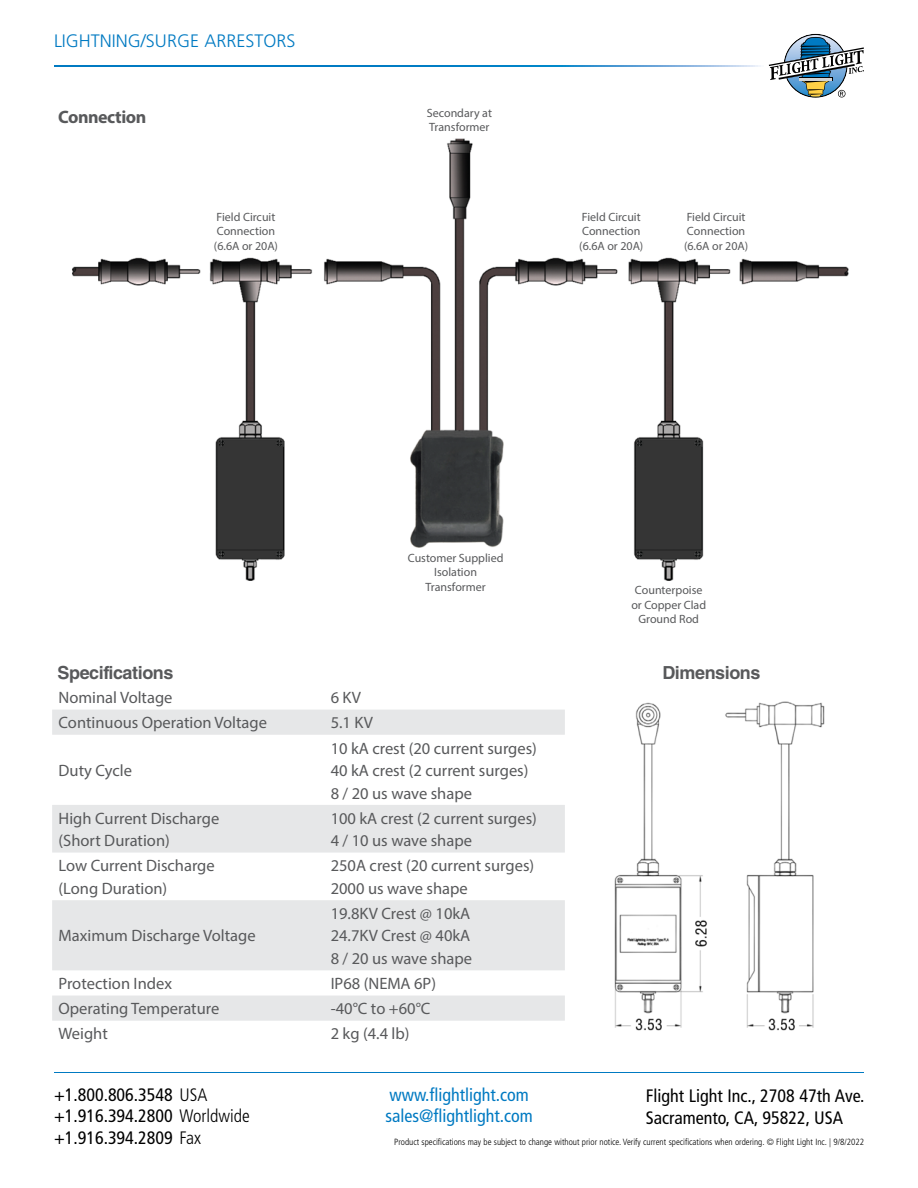
<style>
.page{position:relative;width:918px;height:1188px;background:#fff}
.page>*{position:absolute;margin:0;border:0;box-sizing:border-box;transform-origin:0 0}
.t1{font:condensed 18px/21.6px "Frutiger LT Std";color:#000}
.t2{font:condensed 18px/21.6px "Frutiger LT Std";color:#007ac2}
.t3{font:300 18px "Frutiger LT Std";color:#007ac2}
.t4{font:700 18px "Helvetica LT Std";letter-spacing:-.025em;color:#58595b}
.t5{font:700 18px "Myriad Pro";letter-spacing:-.025em;color:#58595b}
.t6{font:16.5px/22.5px "Myriad Pro";color:#58595b}
.t7{font:12px/14.4px "Myriad Pro";color:#58595b}
.t8{font:300 condensed 9px "Frutiger LT Std";color:#000}
.s1{font-weight:300}
</style>
<div class="page">
<svg style="left:54px;top:66px;width:707px;height:1px"></svg>
<hr style="left:54px;top:1073px;width:810px;height:1px;background:#007ac2">
<svg style="left:769px;top:34px;width:95px;height:64px"></svg>
<img style="left:548px;top:701px;width:277px;height:330px">
<img style="left:72px;top:138px;width:777px;height:443px">
<svg style="left:52px;top:710px;width:513px;height:311px;fill:#e6e7e8"></svg>
<p class="t3" style="left:54px;top:31px;width:243px">LIGHTNING/SURGE ARRESTORS</p>
<p class="t5" style="left:58px;top:106px;width:90px">Connection</p>
<p class="t7" style="left:427px;top:105px;width:67px">Secondary at<br>Transformer</p>
<p class="t7" style="left:214px;top:210px;width:66px">Field Circuit<br>Connection (6.6A or 20A)</p>
<p class="t7" style="left:579px;top:210px;width:66px">Field Circuit<br>Connection (6.6A or 20A)</p>
<p class="t7" style="left:684px;top:210px;width:66px">Field Circuit<br>Connection (6.6A or 20A)</p>
<p class="t7" style="left:408px;top:551px;width:97px;text-align:center">Customer Supplied<br>Isolation<br>Transformer</p>
<p class="t4" style="left:58px;top:662px;width:117px">Specifications</p>
<p class="t6" style="left:59px;top:686px;width:115px">Nominal Voltage</p>
<p class="t6" style="left:331px;top:686px;width:32px">6 KV</p>
<p class="t6" style="left:59px;top:711px;width:210px">Continuous Operation Voltage</p>
<p class="t6" style="left:331px;top:711px;width:44px">5.1 KV</p>
<p class="t6" style="left:59px;top:759px;width:75px">Duty Cycle</p>
<p class="t6" style="left:331px;top:736px;width:208px">10 kA crest (20 current surges)<br>40 kA crest (2 current surges)<br>8 / 20 us wave shape</p>
<p class="t6" style="left:59px;top:807px;width:162px">High Current Discharge (Short Duration)</p>
<p class="t6" style="left:331px;top:807px;width:208px">100 kA crest (2 current surges)<br>4 / 10 us wave shape</p>
<p class="t6" style="left:59px;top:854px;width:158px">Low Current Discharge (Long Duration)</p>
<p class="t6" style="left:331px;top:854px;width:205px">250A crest (20 current surges)<br>2000 us wave shape</p>
<p class="t6" style="left:59px;top:924px;width:199px">Maximum Discharge Voltage</p>
<p class="t6" style="left:331px;top:902px;width:143px;text-align:justify">19.8KV Crest @ 10kA 24.7KV Crest @ 40kA 8 / 20 us wave shape</p>
<p class="t6" style="left:59px;top:972px;width:115px">Protection Index</p>
<p class="t6" style="left:331px;top:972px;width:107px">IP68 (NEMA 6P)</p>
<p class="t6" style="left:59px;top:997px;width:162px">Operating Temperature</p>
<p class="t6" style="left:331px;top:997px;width:101px">-40°C to +60°C</p>
<p class="t6" style="left:59px;top:1022px;width:51px">Weight</p>
<p class="t6" style="left:331px;top:1022px;width:80px">2 kg (4.4 lb)</p>
<p class="t7" style="left:631px;top:583px;width:76px;text-align:center">Counterpoise or Copper Clad<br>Ground Rod</p>
<p class="t4" style="left:662px;top:662px;width:100px">Dimensions</p>
<p class="t1" style="left:54px;top:1084px;width:197px">+1.800.806.3548 <span class="s1">USA </span>+1.916.394.2800 <span class="s1">Worldwide </span>+1.916.394.2809 <span class="s1">Fax</span></p>
<p class="t2" style="left:385px;top:1084px;width:149px">www.flightlight.com sales@flightlight.com</p>
<p class="t1" style="left:646px;top:1085px;width:220px">Flight Light Inc., 2708 47th Ave.<br>Sacramento, CA, 95822, USA</p>
<p class="t8" style="left:394px;top:1137px;width:471px">Product specifications may be subject to change without prior notice. Verify current specifications when ordering. © Flight Light Inc. | 9/8/2022</p>
</div>
